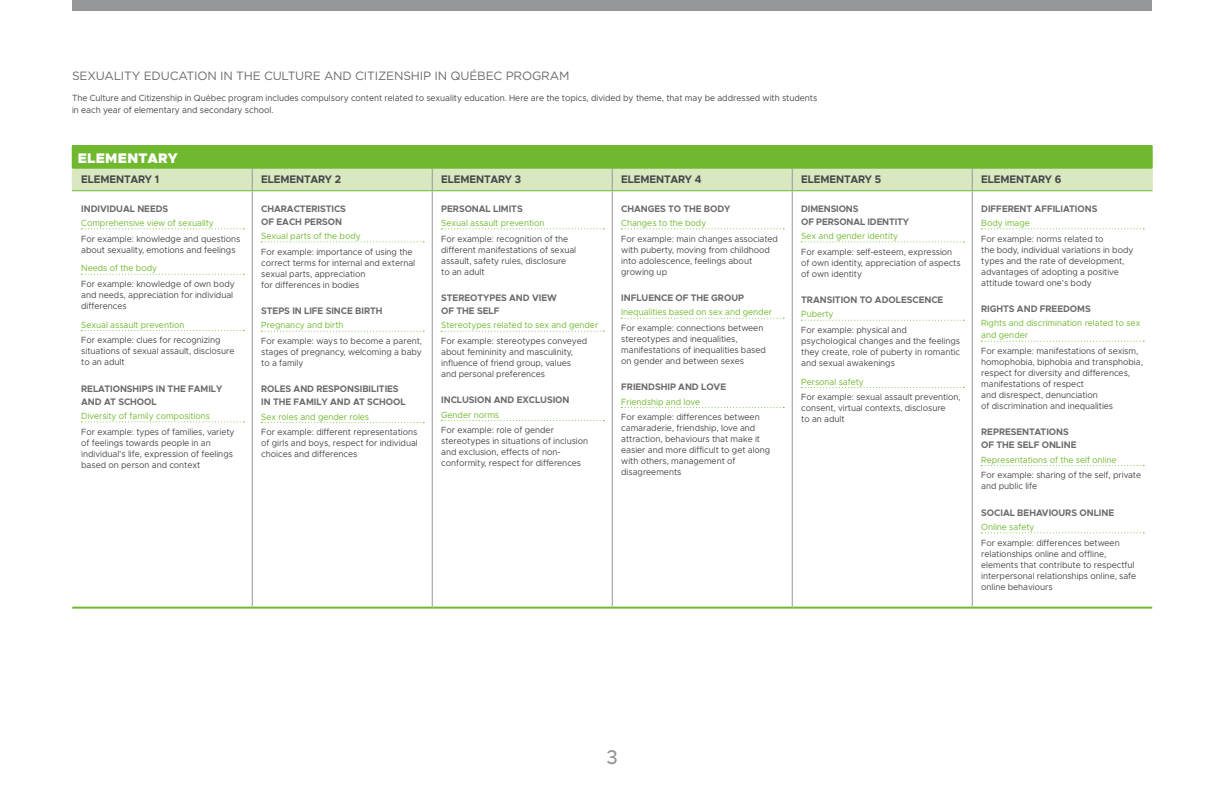
<style>
.page{position:relative;width:1224px;height:792px;background:#fff}
.page>*{position:absolute;margin:0;border:0;box-sizing:border-box;transform-origin:0 0}
.t1{font:500 20px "Metropolis";color:#969798;scale:.95 1}
.t2{font:900 14px "Metropolis";letter-spacing:.025em;color:#fff}
.t3{font:12px "Gotham";letter-spacing:-.015em;color:#6a6c6c}
.t4{font:700 11px "Metropolis";letter-spacing:-.005em;color:#474747;scale:.95 1}
.t5{font:700 9.5px/13px "Metropolis";letter-spacing:-.005em;color:#6a6c6c;scale:.95 1}
.t6{font:9px/11px "Metropolis";letter-spacing:-.005em;color:#474747;scale:.95 1}
.t7{font:9px/12px "Metropolis";letter-spacing:-.005em;color:#70b92f;scale:.95 1}
</style>
<div class="page">
<div style="left:72px;top:0;width:1080px;height:10px;background:#969798"></div>
<hr style="left:252px;top:191px;width:1px;height:416px;background:#969798">
<hr style="left:432px;top:191px;width:1px;height:416px;background:#969798">
<hr style="left:612px;top:191px;width:1px;height:416px;background:#969798">
<hr style="left:792px;top:191px;width:1px;height:416px;background:#969798">
<hr style="left:972px;top:191px;width:1px;height:416px;background:#969798">
<hr style="left:72px;top:607px;width:180px;height:2px;background:#70b92f">
<hr style="left:252px;top:607px;width:180px;height:2px;background:#70b92f">
<hr style="left:432px;top:607px;width:180px;height:2px;background:#70b92f">
<hr style="left:612px;top:607px;width:180px;height:2px;background:#70b92f">
<hr style="left:792px;top:607px;width:180px;height:2px;background:#70b92f">
<hr style="left:972px;top:607px;width:180px;height:2px;background:#70b92f">
<hr style="left:72px;top:145px;width:180px;height:1px;background:#70b92f">
<hr style="left:252px;top:145px;width:180px;height:1px;background:#70b92f">
<hr style="left:432px;top:145px;width:180px;height:1px;background:#70b92f">
<hr style="left:612px;top:145px;width:180px;height:1px;background:#70b92f">
<hr style="left:792px;top:145px;width:180px;height:1px;background:#70b92f">
<hr style="left:972px;top:145px;width:180px;height:1px;background:#70b92f">
<svg style="left:72px;top:146px;width:1081px;height:45px;background:#a1cf74"></svg>
<svg style="left:81px;top:228px;width:163px;height:1px"></svg>
<svg style="left:81px;top:274px;width:163px;height:1px"></svg>
<svg style="left:81px;top:330px;width:163px;height:1px"></svg>
<svg style="left:81px;top:421px;width:163px;height:1px"></svg>
<svg style="left:261px;top:241px;width:163px;height:1px"></svg>
<svg style="left:261px;top:331px;width:163px;height:1px"></svg>
<svg style="left:261px;top:422px;width:163px;height:1px"></svg>
<svg style="left:441px;top:228px;width:163px;height:1px"></svg>
<svg style="left:441px;top:331px;width:163px;height:1px"></svg>
<svg style="left:441px;top:420px;width:163px;height:1px"></svg>
<svg style="left:621px;top:228px;width:163px;height:1px"></svg>
<svg style="left:621px;top:318px;width:163px;height:1px"></svg>
<svg style="left:621px;top:407px;width:163px;height:1px"></svg>
<svg style="left:801px;top:241px;width:163px;height:1px"></svg>
<svg style="left:801px;top:320px;width:163px;height:1px"></svg>
<svg style="left:801px;top:387px;width:163px;height:1px"></svg>
<svg style="left:981px;top:228px;width:163px;height:1px"></svg>
<svg style="left:981px;top:341px;width:163px;height:1px"></svg>
<svg style="left:981px;top:465px;width:163px;height:1px"></svg>
<svg style="left:981px;top:532px;width:163px;height:1px"></svg>
<h3 class="t3" style="left:72px;top:68px;width:499px">SEXUALITY EDUCATION IN THE CULTURE AND CITIZENSHIP IN QUÉBEC PROGRAM</h3>
<p class="t6" style="left:72px;top:92px;width:786px;line-height:12px">The Culture and Citizenship in Québec program includes compulsory content related to sexuality education. Here are the topics, divided by theme, that may be addressed with students in each year of elementary and secondary school.</p>
<h2 class="t2" style="left:78px;top:149px;width:102px">ELEMENTARY</h2>
<p class="t4" style="left:81px;top:172px;width:83px">ELEMENTARY 1</p>
<p class="t4" style="left:261px;top:172px;width:86px">ELEMENTARY 2</p>
<p class="t4" style="left:441px;top:172px;width:86px">ELEMENTARY 3</p>
<p class="t4" style="left:621px;top:172px;width:86px">ELEMENTARY 4</p>
<p class="t4" style="left:801px;top:172px;width:86px">ELEMENTARY 5</p>
<p class="t4" style="left:981px;top:172px;width:86px">ELEMENTARY 6</p>
<p class="t5" style="left:81px;top:202px;width:93px">INDIVIDUAL NEEDS</p>
<p class="t7" style="left:81px;top:217px;width:141px">Comprehensive view of sexuality</p>
<p class="t6" style="left:81px;top:233px;width:169px">For example: knowledge and questions about sexuality, emotions and feelings</p>
<p class="t7" style="left:81px;top:262px;width:81px">Needs of the body</p>
<p class="t6" style="left:81px;top:278px;width:163px">For example: knowledge of own body and needs, appreciation for individual differences</p>
<p class="t7" style="left:81px;top:319px;width:110px">Sexual assault prevention</p>
<p class="t6" style="left:81px;top:335px;width:163px">For example: clues for recognizing situations of sexual assault, disclosure to an adult</p>
<p class="t5" style="left:81px;top:382px;width:150px">RELATIONSHIPS IN THE FAMILY<br>AND AT SCHOOL</p>
<p class="t7" style="left:81px;top:410px;width:137px">Diversity of family compositions</p>
<p class="t6" style="left:81px;top:426px;width:163px">For example: types of families, variety of feelings towards people in an individual’s life, expression of feelings based on person and context</p>
<p class="t5" style="left:261px;top:202px;width:91px">CHARACTERISTICS<br>OF EACH PERSON</p>
<p class="t7" style="left:261px;top:230px;width:106px">Sexual parts of the body</p>
<p class="t6" style="left:261px;top:246px;width:164px">For example: importance of using the correct terms for internal and external sexual parts, appreciation<br>for differences in bodies</p>
<p class="t5" style="left:261px;top:304px;width:129px">STEPS IN LIFE SINCE BIRTH</p>
<p class="t7" style="left:261px;top:319px;width:88px">Pregnancy and birth</p>
<p class="t6" style="left:261px;top:335px;width:171px;text-align:justify">For example: ways to become a parent, stages of pregnancy, welcoming a baby to a family</p>
<p class="t5" style="left:261px;top:383px;width:154px">ROLES AND RESPONSIBILITIES<br>IN THE FAMILY AND AT SCHOOL</p>
<p class="t7" style="left:261px;top:411px;width:115px">Sex roles and gender roles</p>
<p class="t6" style="left:261px;top:427px;width:166px;text-align:justify">For example: different representations of girls and boys, respect for individual choices and differences</p>
<p class="t5" style="left:441px;top:202px;width:87px">PERSONAL LIMITS</p>
<p class="t7" style="left:441px;top:217px;width:110px">Sexual assault prevention</p>
<p class="t6" style="left:441px;top:233px;width:144px">For example: recognition of the different manifestations of sexual assault, safety rules, disclosure to an adult</p>
<p class="t5" style="left:441px;top:291px;width:123px">STEREOTYPES AND VIEW<br>OF THE SELF</p>
<p class="t7" style="left:441px;top:319px;width:167px">Stereotypes related to sex and gender</p>
<p class="t6" style="left:441px;top:335px;width:155px">For example: stereotypes conveyed about femininity and masculinity, influence of friend group, values and personal preferences</p>
<p class="t5" style="left:441px;top:394px;width:137px">INCLUSION AND EXCLUSION</p>
<p class="t7" style="left:441px;top:409px;width:62px">Gender norms</p>
<p class="t6" style="left:441px;top:425px;width:156px">For example: role of gender stereotypes in situations of inclusion and exclusion, effects of non&shy;conformity, respect for differences</p>
<p class="t5" style="left:621px;top:202px;width:117px">CHANGES TO THE BODY</p>
<p class="t7" style="left:621px;top:217px;width:91px">Changes to the body</p>
<p class="t6" style="left:621px;top:233px;width:167px">For example: main changes associated with puberty, moving from childhood into adolescence, feelings about growing up</p>
<p class="t5" style="left:621px;top:291px;width:131px">INFLUENCE OF THE GROUP</p>
<p class="t7" style="left:621px;top:306px;width:160px">Inequalities based on sex and gender</p>
<p class="t6" style="left:621px;top:322px;width:154px">For example: connections between stereotypes and inequalities, manifestations of inequalities based on gender and between sexes</p>
<p class="t5" style="left:621px;top:381px;width:112px">FRIENDSHIP AND LOVE</p>
<p class="t7" style="left:621px;top:396px;width:85px">Friendship and love</p>
<p class="t6" style="left:621px;top:412px;width:159px">For example: differences between camaraderie, friendship, love and attraction, behaviours that make it easier and more difficult to get along with others, management of disagreements</p>
<p class="t5" style="left:801px;top:202px;width:115px">DIMENSIONS<br>OF PERSONAL IDENTITY</p>
<p class="t7" style="left:801px;top:230px;width:104px">Sex and gender identity</p>
<p class="t6" style="left:801px;top:246px;width:169px">For example: self-esteem, expression of own identity, appreciation of aspects of own identity</p>
<p class="t5" style="left:801px;top:293px;width:151px">TRANSITION TO ADOLESCENCE</p>
<p class="t7" style="left:801px;top:308px;width:36px">Puberty</p>
<p class="t6" style="left:801px;top:324px;width:169px">For example: physical and psychological changes and the feelings they create, role of puberty in romantic and sexual awakenings</p>
<p class="t7" style="left:801px;top:376px;width:68px">Personal safety</p>
<p class="t6" style="left:801px;top:392px;width:169px">For example: sexual assault prevention, consent, virtual contexts, disclosure<br>to an adult</p>
<p class="t5" style="left:981px;top:202px;width:124px">DIFFERENT AFFILIATIONS</p>
<p class="t7" style="left:981px;top:217px;width:53px">Body image</p>
<p class="t6" style="left:981px;top:233px;width:162px">For example: norms related to<br>the body, individual variations in body types and the rate of development, advantages of adopting a positive attitude toward one’s body</p>
<p class="t5" style="left:981px;top:302px;width:117px">RIGHTS AND FREEDOMS</p>
<p class="t7" style="left:981px;top:317px;width:169px">Rights and discrimination related to sex and gender</p>
<p class="t6" style="left:981px;top:345px;width:172px">For example: manifestations of sexism, homophobia, biphobia and transphobia, respect for diversity and differences, manifestations of respect<br>and disrespect, denunciation<br>of discrimination and inequalities</p>
<p class="t5" style="left:981px;top:426px;width:102px">REPRESENTATIONS<br>OF THE SELF ONLINE</p>
<p class="t7" style="left:981px;top:454px;width:144px">Representations of the self online</p>
<p class="t6" style="left:981px;top:470px;width:170px">For example: sharing of the self, private and public life</p>
<p class="t5" style="left:981px;top:506px;width:141px">SOCIAL BEHAVIOURS ONLINE</p>
<p class="t7" style="left:981px;top:521px;width:58px">Online safety</p>
<p class="t6" style="left:981px;top:537px;width:165px">For example: differences between relationships online and offline, elements that contribute to respectful interpersonal relationships online, safe online behaviours</p>
<h1 class="t1" style="left:606px;top:745px;width:13px">3</h1>
</div>
